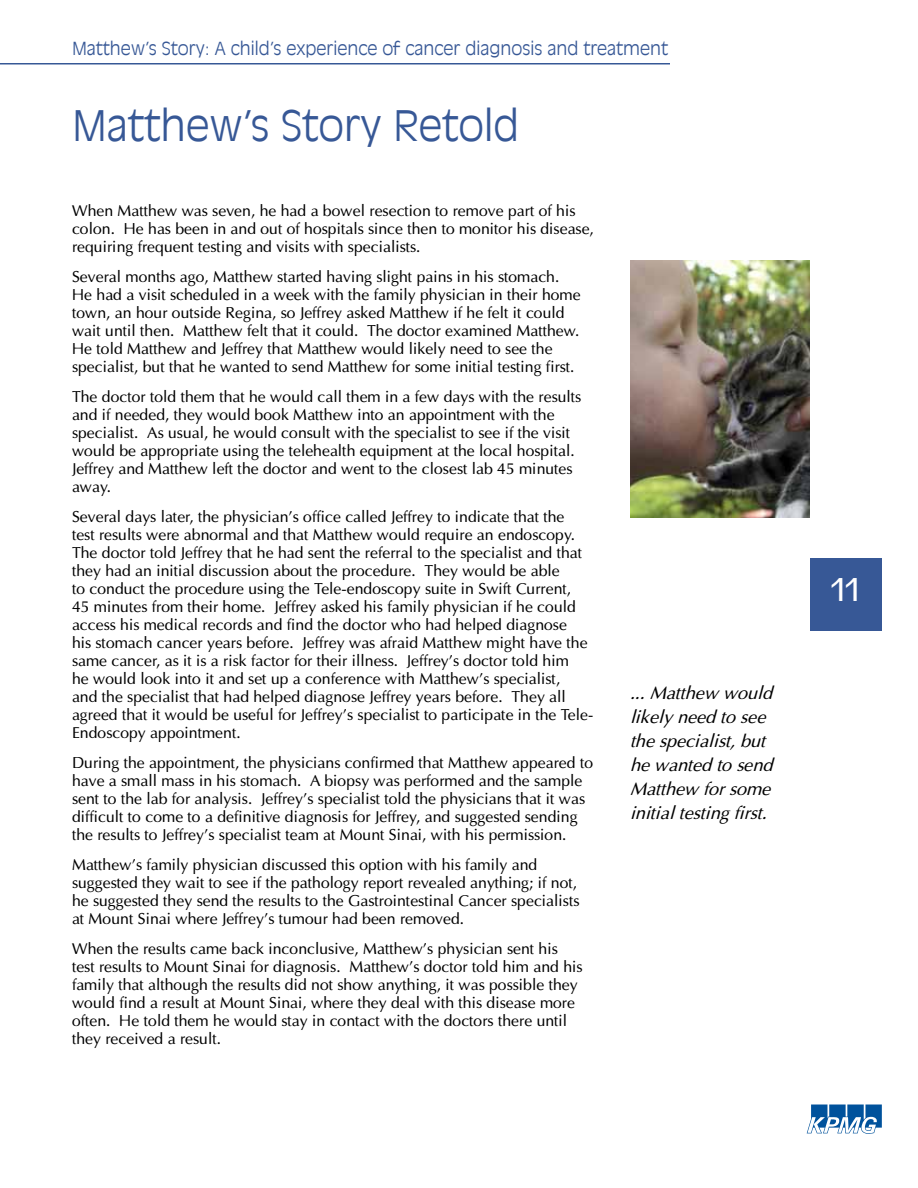
<style>
.page{position:relative;width:918px;height:1188px;background:#fff}
.page>*{position:absolute;margin:0;border:0;box-sizing:border-box;transform-origin:0 0}
.t1{font:300 42px "Antique Olive LT";color:#375896}
.t2{font:30px "Antique Olive";color:#fff}
.t3{font:italic 18px/24px "Optima";color:#000}
.t4{font:300 18px "Antique Olive LT";color:#375896}
.t5{font:15.75px/18px "Optima";color:#000}
</style>
<div class="page">
<div style="left:810px;top:558px;width:72px;height:72px;background:#375896"></div>
<hr style="left:0;top:63px;width:670px;height:1px;background:#375896">
<svg style="left:807px;top:1105px;width:75px;height:29px"></svg>
<img style="left:630px;top:261px;width:180px;height:256px">
<p class="t4" style="left:72px;top:38px;width:598px">Matthew’s Story: A child’s experience of cancer diagnosis and treatment</p>
<h1 class="t1" style="left:72px;top:100px;width:449px">Matthew’s Story Retold</h1>
<p class="t5" style="left:72px;top:201px;width:523px">When Matthew was seven, he had a bowel resection to remove part of his colon. He has been in and out of hospitals since then to monitor his disease, requiring frequent testing and visits with specialists.</p>
<p class="t5" style="left:72px;top:267px;width:510px">Several months ago, Matthew started having slight pains in his stomach.<br>He had a visit scheduled in a week with the family physician in their home town, an hour outside Regina, so Jeffrey asked Matthew if he felt it could wait until then. Matthew felt that it could. The doctor examined Matthew.<br>He told Matthew and Jeffrey that Matthew would likely need to see the specialist, but that he wanted to send Matthew for some initial testing first.</p>
<p class="t5" style="left:72px;top:387px;width:511px">The doctor told them that he would call them in a few days with the results and if needed, they would book Matthew into an appointment with the specialist. As usual, he would consult with the specialist to see if the visit would be appropriate using the telehealth equipment at the local hospital.<br>Jeffrey and Matthew left the doctor and went to the closest lab 45 minutes away.</p>
<p class="t5" style="left:72px;top:507px;width:523px">Several days later, the physician’s office called Jeffrey to indicate that the<br>test results were abnormal and that Matthew would require an endoscopy.<br>The doctor told Jeffrey that he had sent the referral to the specialist and that they had an initial discussion about the procedure. They would be able<br>to conduct the procedure using the Tele-endoscopy suite in Swift Current,<br>45 minutes from their home. Jeffrey asked his family physician if he could access his medical records and find the doctor who had helped diagnose<br>his stomach cancer years before. Jeffrey was afraid Matthew might have the same cancer, as it is a risk factor for their illness. Jeffrey’s doctor told him<br>he would look into it and set up a conference with Matthew’s specialist,<br>and the specialist that had helped diagnose Jeffrey years before. They all agreed that it would be useful for Jeffrey’s specialist to participate in the Tele-Endoscopy appointment.</p>
<p class="t5" style="left:72px;top:753px;width:523px">During the appointment, the physicians confirmed that Matthew appeared to have a small mass in his stomach. A biopsy was performed and the sample sent to the lab for analysis. Jeffrey’s specialist told the physicians that it was difficult to come to a definitive diagnosis for Jeffrey, and suggested sending the results to Jeffrey’s specialist team at Mount Sinai, with his permission.</p>
<p class="t5" style="left:72px;top:855px;width:509px">Matthew’s family physician discussed this option with his family and suggested they wait to see if the pathology report revealed anything; if not, he suggested they send the results to the Gastrointestinal Cancer specialists at Mount Sinai where Jeffrey’s tumour had been removed.</p>
<p class="t5" style="left:72px;top:939px;width:512px">When the results came back inconclusive, Matthew’s physician sent his test results to Mount Sinai for diagnosis. Matthew’s doctor told him and his family that although the results did not show anything, it was possible they would find a result at Mount Sinai, where they deal with this disease more often. He told them he would stay in contact with the doctors there until they received a result.</p>
<p class="t3" style="left:630px;top:681px;width:144px">... Matthew would likely need to see the specialist, but he wanted to send<br>Matthew for some initial testing first.</p>
<h2 class="t2" style="left:830px;top:570px;width:34px">11</h2>
</div>
